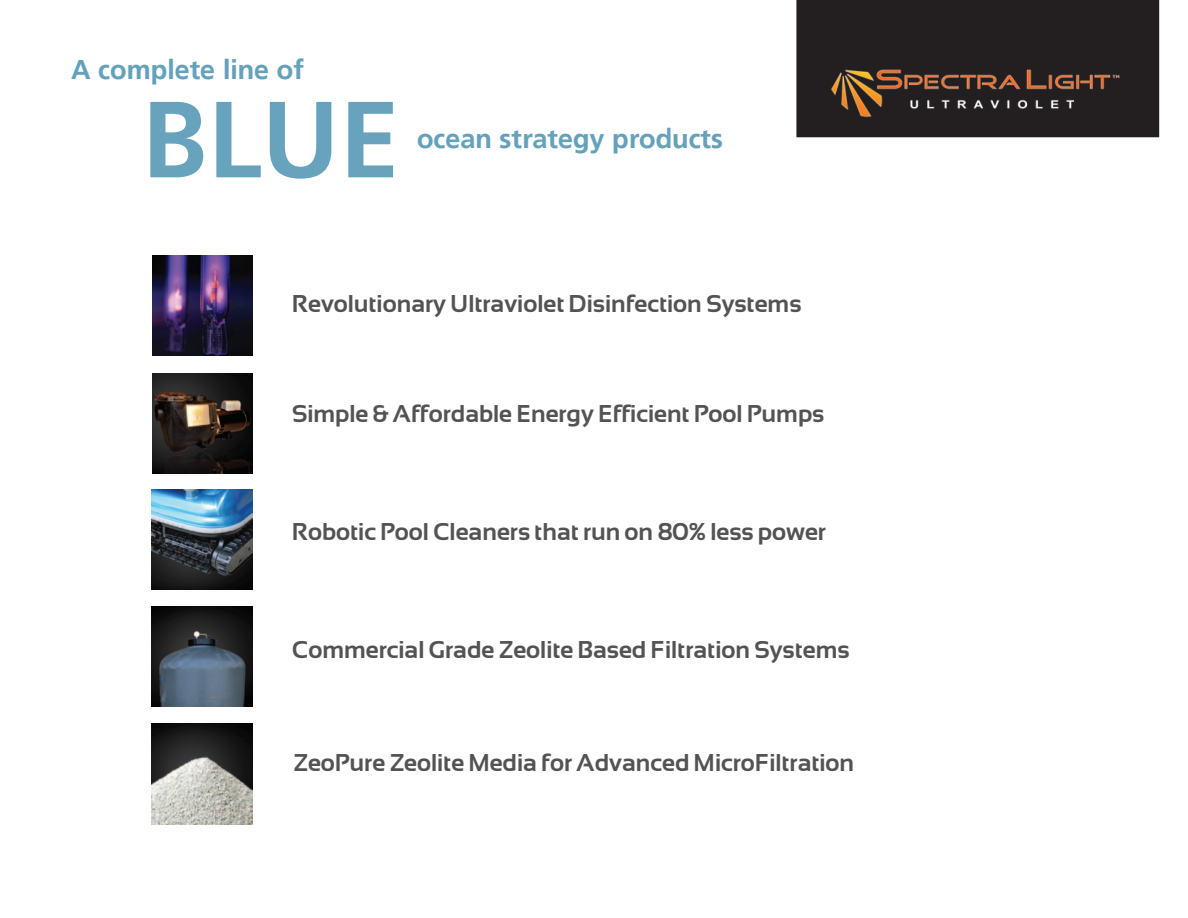
<style>
.page{position:relative;width:1188px;height:918px;background:#fff}
.page>*{position:absolute;margin:0;border:0;box-sizing:border-box;transform-origin:0 0}
.t1{font:700 108px "Frutiger Linotype";color:#64a1bb}
.t2{font:700 27px "Frutiger Linotype";color:#64a1bb}
.t3{font:700 24.3px "Sansation";color:#535355}
</style>
<div class="page">
<div style="left:796px;top:0;width:363px;height:137px;background:#231f20"></div>
<img style="left:152px;top:256px;width:100px;height:100px">
<img style="left:152px;top:373px;width:101px;height:100px">
<img style="left:152px;top:606px;width:100px;height:101px">
<img style="left:152px;top:489px;width:100px;height:101px">
<img style="left:152px;top:724px;width:100px;height:100px">
<img style="left:824px;top:56px;width:304px;height:70px">
<p class="t2" style="left:71px;top:53px;width:234px">A complete line of</p>
<h1 class="t1" style="left:142px;top:74px;width:260px">BLUE</h1>
<p class="t2" style="left:417px;top:122px;width:308px">ocean strategy products</p>
<p class="t3" style="left:292px;top:290px;width:511px">Revolutionary Ultraviolet Disinfection Systems</p>
<p class="t3" style="left:292px;top:400px;width:534px">Simple &amp; Affordable Energy Efficient Pool Pumps</p>
<p class="t3" style="left:292px;top:518px;width:536px">Robotic Pool Cleaners that run on 80% less power</p>
<p class="t3" style="left:292px;top:636px;width:559px">Commercial Grade Zeolite Based Filtration Systems</p>
<p class="t3" style="left:293px;top:749px;width:563px">ZeoPure Zeolite Media for Advanced MicroFiltration</p>
</div>
